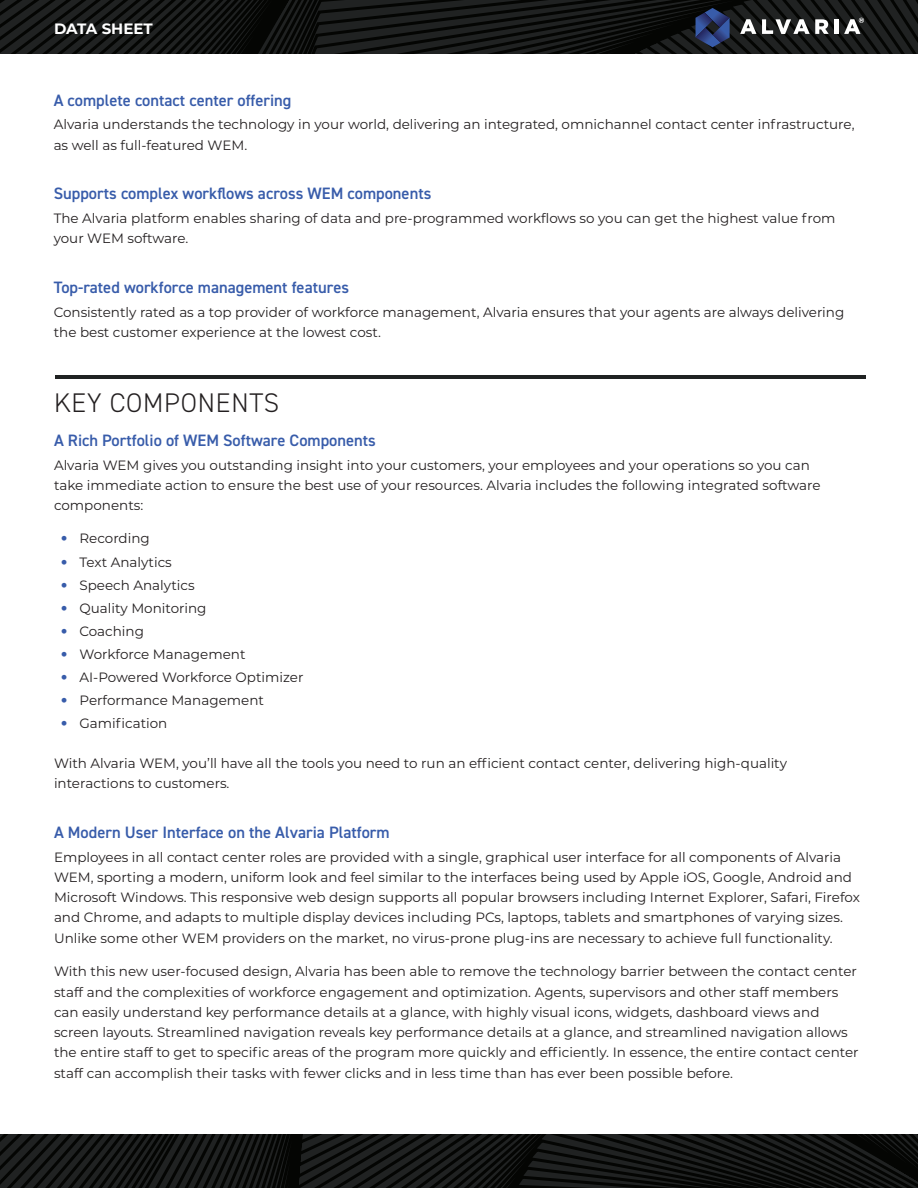
<style>
.page{position:relative;width:918px;height:1188px;background:#fff}
.page>*{position:absolute;margin:0;border:0;box-sizing:border-box;transform-origin:0 0}
.Subhead_Black_All_Ca{font:300 27px "DIN2014";letter-spacing:.03em;color:#231f20}
.Subhead_Blue{font:600 16.5px "DIN2014";color:#385caa}
.t1{font:700 15px "Montserrat";color:#fff}
.Body{font:13.5px/20.2px "Montserrat";color:#231f20}
.s1{font-family:"Avenir LT Std";font-weight:300;color:#385caa}
</style>
<div class="page">
<svg style="left:0;top:0;width:918px;height:54px"></svg>
<svg style="left:740px;top:19px;width:16px;height:15px"></svg>
<svg style="left:762px;top:19px;width:67px;height:15px"></svg>
<div style="left:834px;top:19px;width:5px;height:15px;background:#fff"></div>
<svg style="left:696px;top:8px;width:34px;height:39px"></svg>
<svg style="left:844px;top:18px;width:20px;height:16px"></svg>
<svg style="left:0;top:1134px;width:918px;height:54px"></svg>
<hr style="left:56px;top:376px;width:810px;height:3px;background:#202222">
<p class="t1" style="left:54px;top:18px;width:100px">DATA SHEET</p>
<p class="Subhead_Blue" style="left:54px;top:89px;width:239px">A complete contact center offering</p>
<p class="Body" style="left:54px;top:114px;width:802px">Alvaria understands the technology in your world, delivering an integrated, omnichannel contact center infrastructure, as well as full-featured WEM.</p>
<p class="Subhead_Blue" style="left:54px;top:183px;width:379px">Supports complex workflows across WEM components</p>
<p class="Body" style="left:54px;top:208px;width:783px">The Alvaria platform enables sharing of data and pre-programmed workflows so you can get the highest value from your WEM software.</p>
<p class="Subhead_Blue" style="left:54px;top:276px;width:297px">Top-rated workforce management features</p>
<p class="Body" style="left:54px;top:301px;width:792px">Consistently rated as a top provider of workforce management, Alvaria ensures that your agents are always delivering the best customer experience at the lowest cost.</p>
<p class="Subhead_Black_All_Ca" style="left:54px;top:387px;width:227px">KEY COMPONENTS</p>
<p class="Subhead_Blue" style="left:54px;top:430px;width:323px">A Rich Portfolio of WEM Software Components</p>
<p class="Body" style="left:54px;top:455px;width:768px">Alvaria WEM gives you outstanding insight into your customers, your employees and your operations so you can take immediate action to ensure the best use of your resources. Alvaria includes the following integrated software components:</p>
<p class="Body" style="left:61px;top:528px;width:91px"><span class="s1">•</span> Recording</p>
<p class="Body" style="left:61px;top:551px;width:113px"><span class="s1">•</span> Text Analytics</p>
<p class="Body" style="left:61px;top:574px;width:135px"><span class="s1">•</span> Speech Analytics</p>
<p class="Body" style="left:61px;top:597px;width:147px"><span class="s1">•</span> Quality Monitoring</p>
<p class="Body" style="left:61px;top:620px;width:85px"><span class="s1">•</span> Coaching</p>
<p class="Body" style="left:61px;top:643px;width:186px"><span class="s1">•</span> Workforce Management</p>
<p class="Body" style="left:61px;top:666px;width:244px"><span class="s1">•</span> AI-Powered Workforce Optimizer</p>
<p class="Body" style="left:61px;top:689px;width:205px"><span class="s1">•</span> Performance Management</p>
<p class="Body" style="left:61px;top:712px;width:108px"><span class="s1">•</span> Gamification</p>
<p class="Body" style="left:54px;top:753px;width:734px">With Alvaria WEM, you’ll have all the tools you need to run an efficient contact center, delivering high-quality interactions to customers.</p>
<p class="Subhead_Blue" style="left:54px;top:821px;width:337px">A Modern User Interface on the Alvaria Platform</p>
<p class="Body" style="left:54px;top:846px;width:807px">Employees in all contact center roles are provided with a single, graphical user interface for all components of Alvaria WEM, sporting a modern, uniform look and feel similar to the interfaces being used by Apple iOS, Google, Android and Microsoft Windows. This responsive web design supports all popular browsers including Internet Explorer, Safari, Firefox and Chrome, and adapts to multiple display devices including PCs, laptops, tablets and smartphones of varying sizes.<br>Unlike some other WEM providers on the market, no virus-prone plug-ins are necessary to achieve full functionality.</p>
<p class="Body" style="left:54px;top:961px;width:806px">With this new user-focused design, Alvaria has been able to remove the technology barrier between the contact center staff and the complexities of workforce engagement and optimization. Agents, supervisors and other staff members can easily understand key performance details at a glance, with highly visual icons, widgets, dashboard views and screen layouts. Streamlined navigation reveals key performance details at a glance, and streamlined navigation allows the entire staff to get to specific areas of the program more quickly and efficiently. In essence, the entire contact center staff can accomplish their tasks with fewer clicks and in less time than has ever been possible before.</p>
</div>
